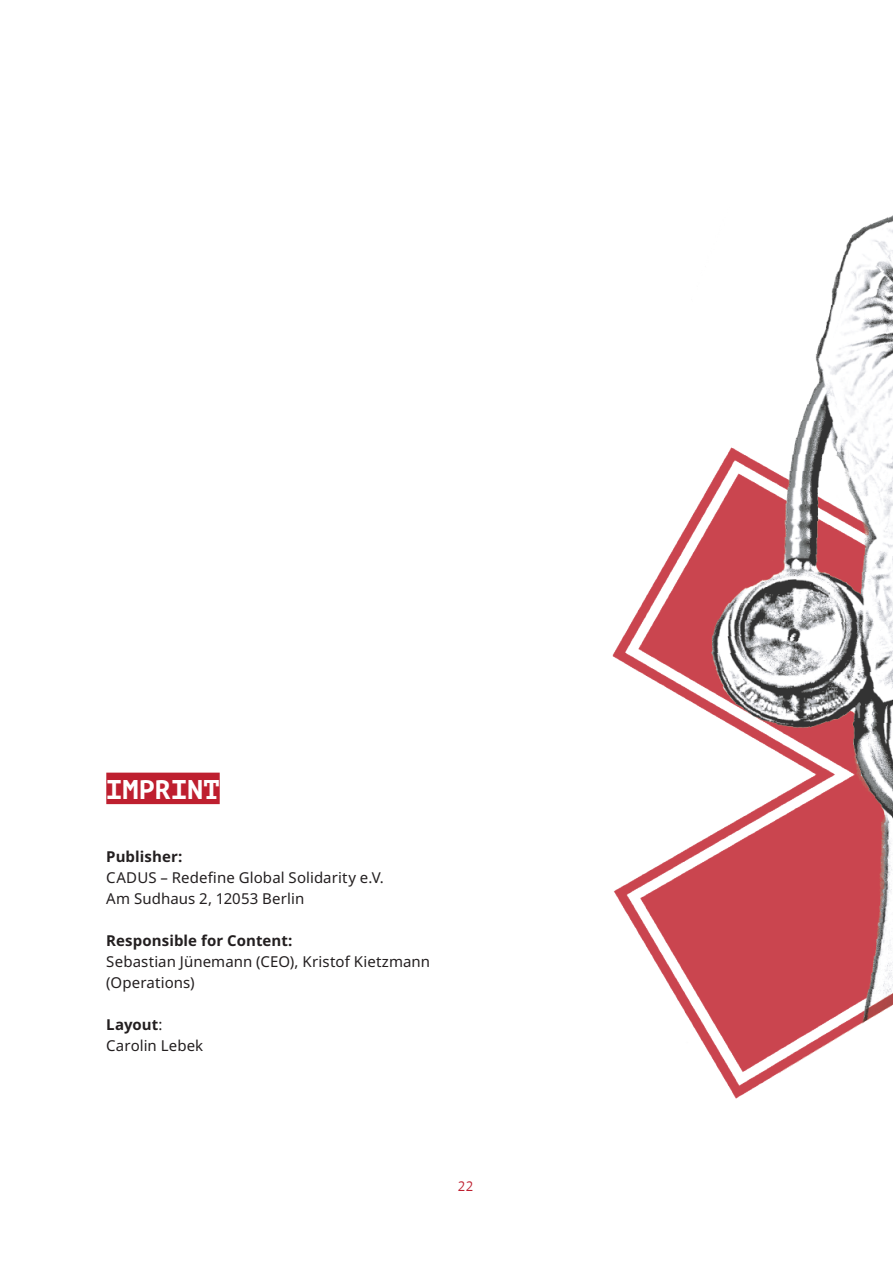
<style>
.page{position:relative;width:893px;height:1263px;background:#fff}
.page>*{position:absolute;margin:0;border:0;box-sizing:border-box;transform-origin:0 0}
.Überschrift_1_-1{font:700 27px "PT Mono";color:#fff}
.Fließtext{font:15px/21px "Noto Sans";letter-spacing:.005em;color:#231f20}
.Fließtext-2{font:700 15px "Noto Sans";letter-spacing:.005em;color:#231f20}
.t1{font:13.5px "PT Mono";color:#be1f2f}
.s1{font-weight:700}
.s2{font-weight:400}
</style>
<div class="page">
<img style="left:612px;top:215px;width:281px;height:884px">
<div style="left:106px;top:773px;width:114px;height:31px;background:#be1f2f"></div>
<p class="Überschrift_1_-1" style="left:106px;top:773px;width:115px">IMPRINT</p>
<p class="Fließtext-2" style="left:106px;top:848px;width:78px">Publisher:</p>
<p class="Fließtext" style="left:106px;top:867px;width:279px">CADUS – Redefine Global Solidarity e.V.</p>
<p class="Fließtext" style="left:106px;top:888px;width:199px">Am Sudhaus 2, 12053 Berlin</p>
<p class="Fließtext" style="left:106px;top:930px;width:325px"><span class="s1">Responsible for Content:<br></span>Sebastian Jünemann (CEO), Kristof Kietzmann (Operations)</p>
<p class="Fließtext-2" style="left:106px;top:1016px;width:58px">Layout<span class="s2">:</span></p>
<p class="Fließtext" style="left:106px;top:1035px;width:98px">Carolin Lebek</p>
<p class="t1" style="left:457px;top:1178px;width:18px">22</p>
</div>
